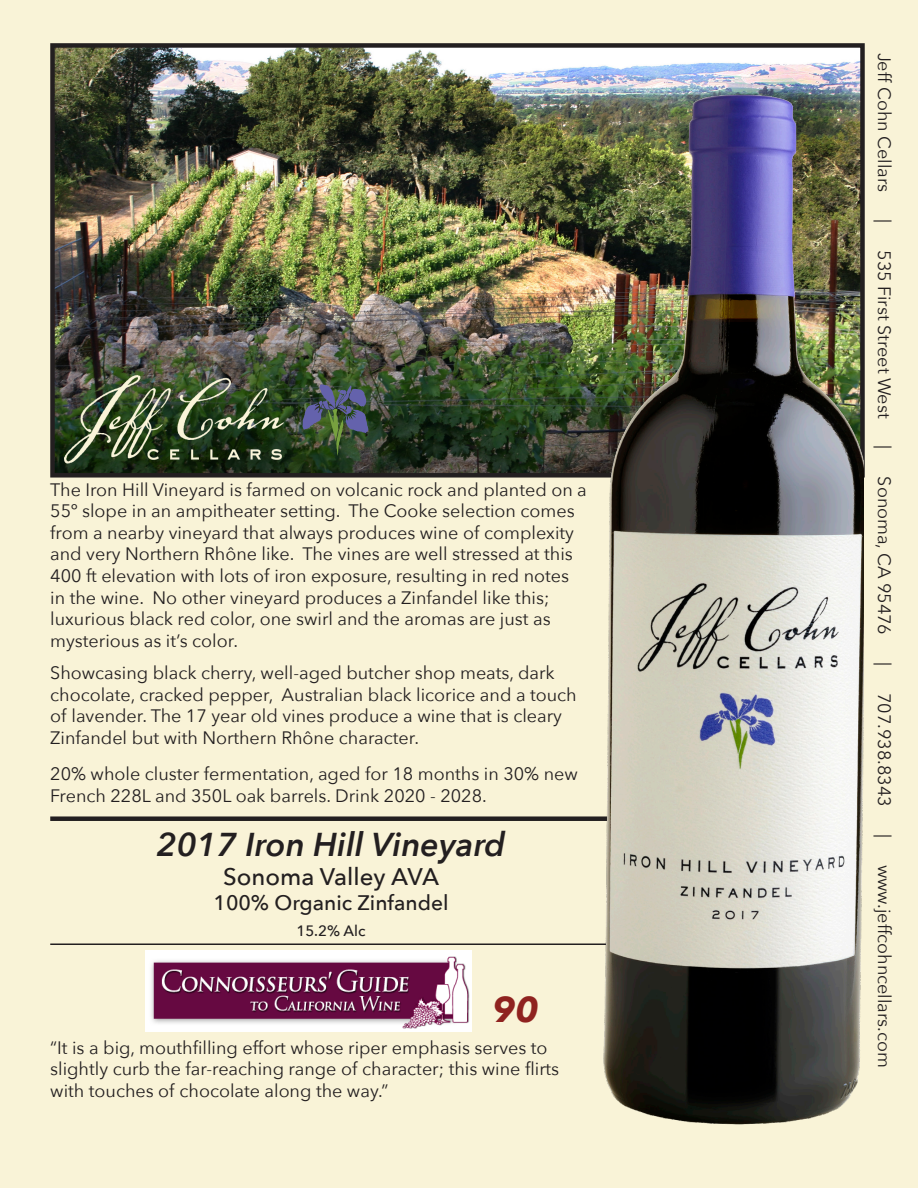
<style>
.page{position:relative;width:918px;height:1188px;background:#f9f3d7}
.page>*{position:absolute;margin:0;border:0;box-sizing:border-box;transform-origin:0 0}
.Alexandra{font:italic 700 36px "Avenir Next";color:#8f221f}
.Alexandra-2{font:italic 600 33px "Avenir Next";color:#231f20}
.Alexandra-3{font:500 24px "Avenir Next";color:#231f20}
.Alexandra-4{font:500 21px "Avenir Next";color:#231f20}
.Alexandra-5{font:18px/21.6px "Avenir Next";color:#231f20}
.Alexandra-6{font:500 15px "Avenir Next";color:#231f20}
</style>
<div class="page">
<img style="left:55px;top:48px;width:805px;height:425px">
<div style="left:50px;top:43px;width:815px;height:435px;border:4px solid #231f20"></div>
<div style="left:50px;top:816px;width:571px;height:5px;background:#231f20"></div>
<hr style="left:50px;top:944px;width:571px;height:1px;background:#231f20">
<img style="left:588px;top:68px;width:276px;height:1057px">
<img style="left:64px;top:375px;width:220px;height:103px">
<img style="left:145px;top:950px;width:326px;height:81px">
<img style="left:302px;top:384px;width:67px;height:72px">
<p class="Alexandra-5" style="left:50px;top:478px;width:538px">The Iron Hill Vineyard is farmed on volcanic rock and planted on a 55º slope in an ampitheater setting. The Cooke selection comes from a nearby vineyard that always produces wine of complexity and very Northern Rhône like. The vines are well stressed at this 400 ft elevation with lots of iron exposure, resulting in red notes in the wine. No other vineyard produces a Zinfandel like this; luxurious black red color, one swirl and the aromas are just as mysterious as it’s color.</p>
<p class="Alexandra-5" style="left:50px;top:661px;width:528px">Showcasing black cherry, well-aged butcher shop meats, dark chocolate, cracked pepper, Australian black licorice and a touch of lavender. The 17 year old vines produce a wine that is cleary Zinfandel but with Northern Rhône character.</p>
<p class="Alexandra-5" style="left:50px;top:762px;width:529px">20% whole cluster fermentation, aged for 18 months in 30% new<br>French 228L and 350L oak barrels. Drink 2020 - 2028.</p>
<p class="Alexandra-2" style="left:157px;top:817px;width:350px">2017 Iron Hill Vineyard</p>
<p class="Alexandra-3" style="left:223px;top:856px;width:218px">Sonoma Valley AVA</p>
<p class="Alexandra-4" style="left:214px;top:885px;width:237px">100% Organic Zinfandel</p>
<p class="Alexandra-6" style="left:296px;top:918px;width:71px">15.2% Alc</p>
<p class="Alexandra" style="left:492px;top:978px;width:48px">90</p>
<p class="Alexandra-5" style="left:50px;top:1036px;width:511px">“It is a big, mouthfilling effort whose riper emphasis serves to slightly curb the far-reaching range of character; this wine flirts with touches of chocolate along the way.”</p>
<p class="Alexandra-5" style="left:896px;top:52px;width:141px;rotate:90deg">Jeff Cohn Cellars</p>
<p class="Alexandra-5" style="left:896px;top:219px;width:5px;rotate:90deg">|</p>
<p class="Alexandra-5" style="left:896px;top:250px;width:170px;rotate:90deg">535 First Street West</p>
<p class="Alexandra-5" style="left:896px;top:445px;width:5px;rotate:90deg">|</p>
<p class="Alexandra-5" style="left:896px;top:476px;width:160px;rotate:90deg">Sonoma, CA 95476</p>
<p class="Alexandra-5" style="left:896px;top:662px;width:5px;rotate:90deg">|</p>
<p class="Alexandra-5" style="left:896px;top:693px;width:115px;rotate:90deg">707.938.8343</p>
<p class="Alexandra-5" style="left:896px;top:834px;width:5px;rotate:90deg">|</p>
<p class="Alexandra-5" style="left:896px;top:865px;width:205px;rotate:90deg">www.jeffcohncellars.com</p>
</div>
